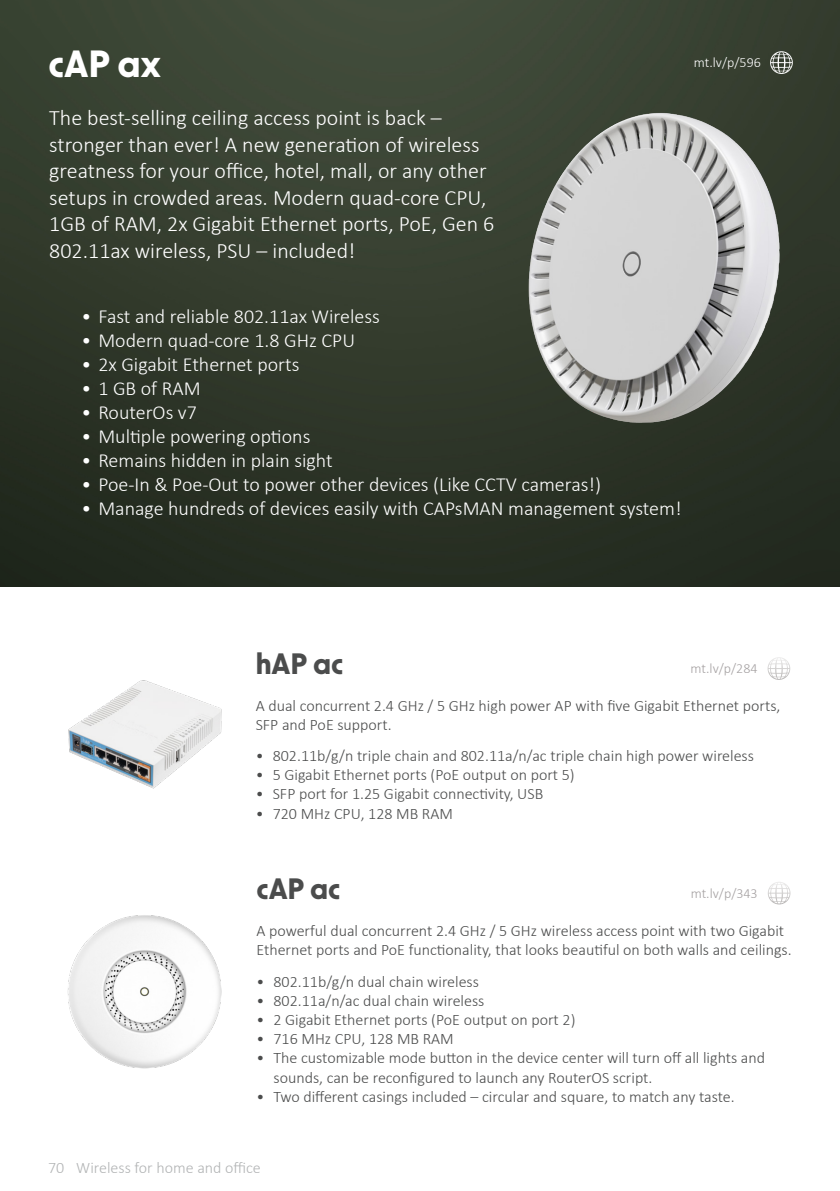
<style>
.page{position:relative;width:840px;height:1191px;background:#fff}
.page>*{position:absolute;margin:0;border:0;box-sizing:border-box;transform-origin:0 0}
.Produkta_virsraksts{font:700 36px "New Order";color:#fff}
.Produkta_virsraksts-2{font:700 28px "New Order";color:#4b4c4c}
.Parastais{font:300 22px/26.4px "Calibri";color:#fff}
.t1{font:300 20px "Calibri";color:#fff}
.Parastais-2{font:300 16px/19.2px "Calibri";color:#4b4c4c}
.t2{font:300 16px "Calibri";color:#b2b4b5}
.linki{font:300 14px "Calibri";color:#a5a1a2}
.linki-2{font:300 14px "Calibri";color:#fff}
</style>
<div class="page">
<img style="left:0;top:0;width:839px;height:586px">
<img style="left:68px;top:680px;width:154px;height:109px">
<svg style="left:767px;top:657px;width:22px;height:23px"></svg>
<img style="left:67px;top:915px;width:155px;height:154px">
<svg style="left:768px;top:882px;width:22px;height:22px"></svg>
<svg style="left:769px;top:51px;width:23px;height:23px"></svg>
<img style="left:497px;top:99px;width:306px;height:347px">
<p class="Produkta_virsraksts" style="left:48px;top:40px;width:114px">cAP ax</p>
<p class="Parastais" style="left:49px;top:105px;width:446px">The best-selling ceiling access point is back – stronger than ever! A new generation of wireless greatness for your office, hotel, mall, or any other setups in crowded areas. Modern quad-core CPU, 1GB of RAM, 2x Gigabit Ethernet ports, PoE, Gen 6<br>802.11ax wireless, PSU – included!</p>
<p class="linki-2" style="left:693px;top:54px;width:68px">mt.lv/p/596</p>
<p class="t1" style="left:81px;top:304px;width:300px">• Fast and reliable 802.11ax Wireless</p>
<p class="t1" style="left:81px;top:328px;width:275px">• Modern quad-core 1.8 GHz CPU</p>
<p class="t1" style="left:81px;top:352px;width:219px">• 2x Gigabit Ethernet ports</p>
<p class="t1" style="left:81px;top:376px;width:121px">• 1 GB of RAM</p>
<p class="t1" style="left:81px;top:400px;width:117px">• RouterOs v7</p>
<p class="t1" style="left:81px;top:424px;width:230px">• Multiple powering options</p>
<p class="t1" style="left:81px;top:448px;width:252px">• Remains hidden in plain sight</p>
<p class="t1" style="left:81px;top:472px;width:521px">• Poe-In &amp; Poe-Out to power other devices (Like CCTV cameras!)</p>
<p class="t1" style="left:81px;top:496px;width:601px">• Manage hundreds of devices easily with CAPsMAN management system!</p>
<p class="Produkta_virsraksts-2" style="left:255px;top:646px;width:89px">hAP ac</p>
<p class="linki" style="left:690px;top:659px;width:68px">mt.lv/p/284</p>
<p class="Parastais-2" style="left:255px;top:695px;width:526px">A dual concurrent 2.4 GHz / 5 GHz high power AP with five Gigabit Ethernet ports,<br>SFP and PoE support.</p>
<p class="Parastais-2" style="left:255px;top:746px;width:499px">• 802.11b/g/n triple chain and 802.11a/n/ac triple chain high power wireless</p>
<p class="Parastais-2" style="left:255px;top:765px;width:320px">• 5 Gigabit Ethernet ports (PoE output on port 5)</p>
<p class="Parastais-2" style="left:255px;top:784px;width:289px">• SFP port for 1.25 Gigabit connectivity, USB</p>
<p class="Parastais-2" style="left:255px;top:803px;width:199px">• 720 MHz CPU, 128 MB RAM</p>
<p class="Produkta_virsraksts-2" style="left:256px;top:871px;width:85px">cAP ac</p>
<p class="linki" style="left:690px;top:884px;width:68px">mt.lv/p/343</p>
<p class="Parastais-2" style="left:256px;top:920px;width:536px">A powerful dual concurrent 2.4 GHz / 5 GHz wireless access point with two Gigabit<br>Ethernet ports and PoE functionality, that looks beautiful on both walls and ceilings.</p>
<p class="Parastais-2" style="left:256px;top:971px;width:224px">• 802.11b/g/n dual chain wireless</p>
<p class="Parastais-2" style="left:256px;top:990px;width:229px">• 802.11a/n/ac dual chain wireless</p>
<p class="Parastais-2" style="left:256px;top:1010px;width:320px">• 2 Gigabit Ethernet ports (PoE output on port 2)</p>
<p class="Parastais-2" style="left:256px;top:1029px;width:199px">• 716 MHz CPU, 128 MB RAM</p>
<p class="Parastais-2" style="left:273px;top:1048px;width:493px;text-indent:-17px">• The customizable mode button in the device center will turn off all lights and sounds, can be reconfigured to launch any RouterOS script.</p>
<p class="Parastais-2" style="left:256px;top:1086px;width:479px">• Two different casings included – circular and square, to match any taste.</p>
<p class="t2" style="left:48px;top:1157px;width:214px">70 Wireless for home and office</p>
</div>
